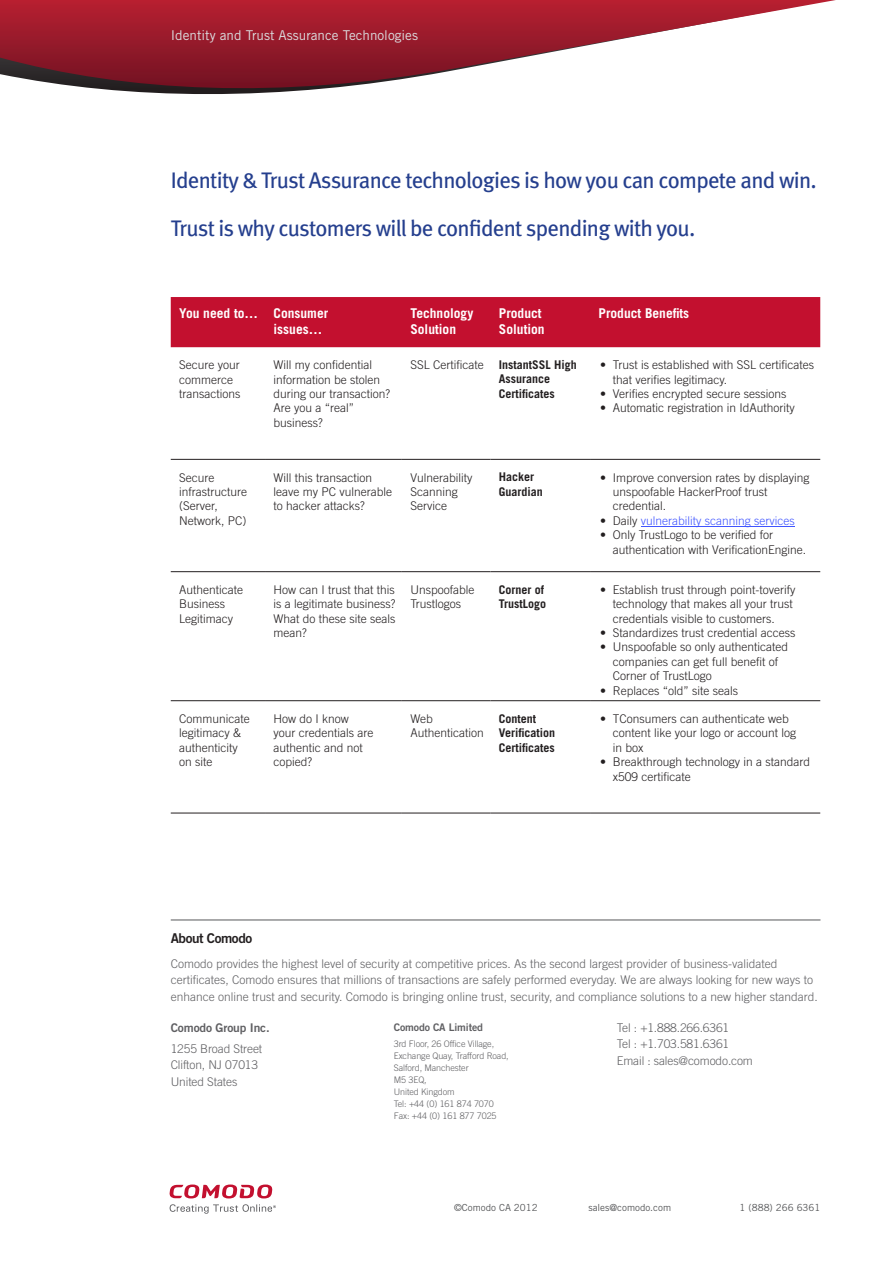
<style>
.page{position:relative;width:893px;height:1263px;background:#fff}
.page>*{position:absolute;margin:0;border:0;box-sizing:border-box;transform-origin:0 0}
.t1{font:22.5px/48.3px "Meta";letter-spacing:-.03em;color:#253f8e}
.t2{font:700 13.5px/16.2px "Trade Gothic LT";color:#fff}
.t3{font:13.5px "Trade Gothic LT";color:#dcdddf}
.t4{font:13.5px "Trade Gothic LT Bold Two";letter-spacing:-.03em;color:#231f20}
.t5{font:300 12px/14.4px "Trade Gothic LT";color:#231f20}
.t6{font:300 12px/16.5px "Trade Gothic LT";color:#5f5f62}
.t7{font:700 12px/14.4px "Trade Gothic LT";color:#231f20}
.t8{font:300 12px "Trade Gothic LT";color:#4055ff}
.t9{font:12px "Trade Gothic LT Bold Two";letter-spacing:-.01em;color:#5f5f62}
.t10{font:10.5px "Trade Gothic LT Bold Two";letter-spacing:-.01em;color:#5f5f62}
.t11{font:9.75px "Trade Gothic LT";color:#57585a}
.t12{font:300 9px/12px "Trade Gothic LT";letter-spacing:-.01em;color:#5f5f62}
.s1{color:#231f20}
</style>
<div class="page">
<svg style="left:0;top:0;width:836px;height:94px"></svg>
<svg style="left:170px;top:1204px;width:106px;height:10px"></svg>
<svg style="left:169px;top:1184px;width:103px;height:14px"></svg>
<hr style="left:171px;top:919px;width:649px;height:1px;background:#57585a">
<div style="left:171px;top:297px;width:649px;height:50px;background:#c3102f"></div>
<hr style="left:171px;top:459px;width:94px;height:1px;background:#231f20">
<hr style="left:265px;top:459px;width:137px;height:1px;background:#231f20">
<hr style="left:402px;top:459px;width:88px;height:1px;background:#231f20">
<hr style="left:490px;top:459px;width:100px;height:1px;background:#231f20">
<hr style="left:590px;top:459px;width:230px;height:1px;background:#231f20">
<hr style="left:171px;top:571px;width:94px;height:1px;background:#231f20">
<hr style="left:265px;top:571px;width:137px;height:1px;background:#231f20">
<hr style="left:402px;top:571px;width:88px;height:1px;background:#231f20">
<hr style="left:490px;top:571px;width:100px;height:1px;background:#231f20">
<hr style="left:590px;top:571px;width:230px;height:1px;background:#231f20">
<hr style="left:171px;top:700px;width:94px;height:1px;background:#231f20">
<hr style="left:265px;top:700px;width:137px;height:1px;background:#231f20">
<hr style="left:402px;top:700px;width:88px;height:1px;background:#231f20">
<hr style="left:490px;top:700px;width:100px;height:1px;background:#231f20">
<hr style="left:590px;top:700px;width:230px;height:1px;background:#231f20">
<hr style="left:171px;top:813px;width:94px;height:1px;background:#231f20">
<hr style="left:265px;top:813px;width:137px;height:1px;background:#231f20">
<hr style="left:402px;top:813px;width:88px;height:1px;background:#231f20">
<hr style="left:490px;top:813px;width:100px;height:1px;background:#231f20">
<hr style="left:590px;top:813px;width:230px;height:1px;background:#231f20">
<hr style="left:641px;top:526px;width:154px;height:1px;background:#4055ff">
<p class="t3" style="left:171px;top:27px;width:249px">Identity and Trust Assurance Technologies</p>
<h1 class="t1" style="left:171px;top:156px;width:648px">Identity &amp; Trust Assurance technologies is how you can compete and win.<br>Trust is why customers will be confident spending with you.</h1>
<p class="t2" style="left:274px;top:305px;width:56px;text-indent:-94px">You need to… Consumer issues…</p>
<p class="t2" style="left:410px;top:305px;width:65px">Technology<br>Solution</p>
<p class="t2" style="left:499px;top:305px;width:47px">Product<br>Solution</p>
<p class="t2" style="left:598px;top:305px;width:92px">Product Benefits</p>
<p class="t5" style="left:179px;top:358px;width:63px">Secure your commerce transactions</p>
<p class="t5" style="left:273px;top:358px;width:118px">Will my confidential information be stolen during our transaction?<br>Are you a “real” business?</p>
<p class="t5" style="left:410px;top:358px;width:75px">SSL Certificate</p>
<p class="t7" style="left:499px;top:357px;width:80px">InstantSSL High<br>Assurance<br>Certificates</p>
<p class="t5" style="left:613px;top:358px;width:203px;text-indent:-13px">• Trust is established with SSL certificates that verifies legitimacy.</p>
<p class="t5" style="left:600px;top:386px;width:188px">• Verifies encrypted secure sessions</p>
<p class="t5" style="left:600px;top:401px;width:196px">• Automatic registration in IdAuthority</p>
<p class="t5" style="left:179px;top:470px;width:70px">Secure infrastructure (Server,<br>Network, PC)</p>
<p class="t5" style="left:273px;top:470px;width:120px">Will this transaction leave my PC vulnerable to hacker attacks?</p>
<p class="t5" style="left:410px;top:470px;width:64px">Vulnerability<br>Scanning<br>Service</p>
<p class="t7" style="left:499px;top:470px;width:46px">Hacker<br>Guardian</p>
<p class="t5" style="left:613px;top:470px;width:198px;text-indent:-13px">• Improve conversion rates by displaying unspoofable HackerProof trust credential.</p>
<p class="t8" style="left:600px;top:513px;width:196px"><span class="s1">• Daily</span> vulnerability scanning services</p>
<p class="t5" style="left:613px;top:527px;width:195px;text-indent:-13px">• Only TrustLogo to be verified for authentication with VerificationEngine.</p>
<p class="t5" style="left:179px;top:582px;width:66px">Authenticate<br>Business<br>Legitimacy</p>
<p class="t5" style="left:273px;top:582px;width:124px;text-align:justify">How can I trust that this is a legitimate business?<br>What do these site seals mean?</p>
<p class="t5" style="left:410px;top:582px;width:66px">Unspoofable<br>Trustlogos</p>
<p class="t7" style="left:499px;top:582px;width:49px">Corner of<br>TrustLogo</p>
<p class="t5" style="left:613px;top:582px;width:184px;text-indent:-13px">• Establish trust through point-toverify technology that makes all your trust credentials visible to customers.</p>
<p class="t5" style="left:600px;top:625px;width:197px">• Standardizes trust credential access</p>
<p class="t5" style="left:613px;top:640px;width:177px;text-indent:-13px">• Unspoofable so only authenticated companies can get full benefit of<br>Corner of TrustLogo</p>
<p class="t5" style="left:600px;top:683px;width:140px">• Replaces “old” site seals</p>
<p class="t5" style="left:179px;top:711px;width:72px">Communicate legitimacy &amp; authenticity on site</p>
<p class="t5" style="left:273px;top:711px;width:101px">How do I know your credentials are authentic and not copied?</p>
<p class="t5" style="left:410px;top:711px;width:75px">Web<br>Authentication</p>
<p class="t7" style="left:499px;top:711px;width:58px">Content<br>Verification<br>Certificates</p>
<p class="t5" style="left:613px;top:711px;width:185px;text-indent:-13px">• TConsumers can authenticate web content like your logo or account log in box</p>
<p class="t5" style="left:613px;top:754px;width:199px;text-indent:-13px">• Breakthrough technology in a standard x509 certificate</p>
<p class="t4" style="left:171px;top:929px;width:83px">About Comodo</p>
<p class="t6" style="left:171px;top:955px;width:649px">Comodo provides the highest level of security at competitive prices. As the second largest provider of business-validated certificates, Comodo ensures that millions of transactions are safely performed everyday. We are always looking for new ways to enhance online trust and security. Comodo is bringing online trust, security, and compliance solutions to a new higher standard.</p>
<p class="t9" style="left:171px;top:1020px;width:101px">Comodo Group Inc.</p>
<p class="t6" style="left:171px;top:1040px;width:93px">1255 Broad Street<br>Clifton, NJ 07013<br>United States</p>
<p class="t6" style="left:617px;top:1019px;width:138px">Tel : +1.888.266.6361<br>Tel : +1.703.581.6361<br>Email : sales@comodo.com</p>
<p class="t10" style="left:394px;top:1020px;width:91px">Comodo CA Limited</p>
<p class="t12" style="left:394px;top:1037px;width:117px">3rd Floor, 26 Office Village,<br>Exchange Quay, Trafford Road,<br>Salford, Manchester<br>M5 3EQ,<br>United Kingdom<br>Tel: +44 (0) 161 874 7070<br>Fax: +44 (0) 161 877 7025</p>
<p class="t11" style="left:454px;top:1201px;width:85px">©Comodo CA 2012</p>
<p class="t11" style="left:588px;top:1201px;width:84px">sales@comodo.com</p>
<p class="t11" style="left:740px;top:1201px;width:82px">1 (888) 266 6361</p>
</div>
